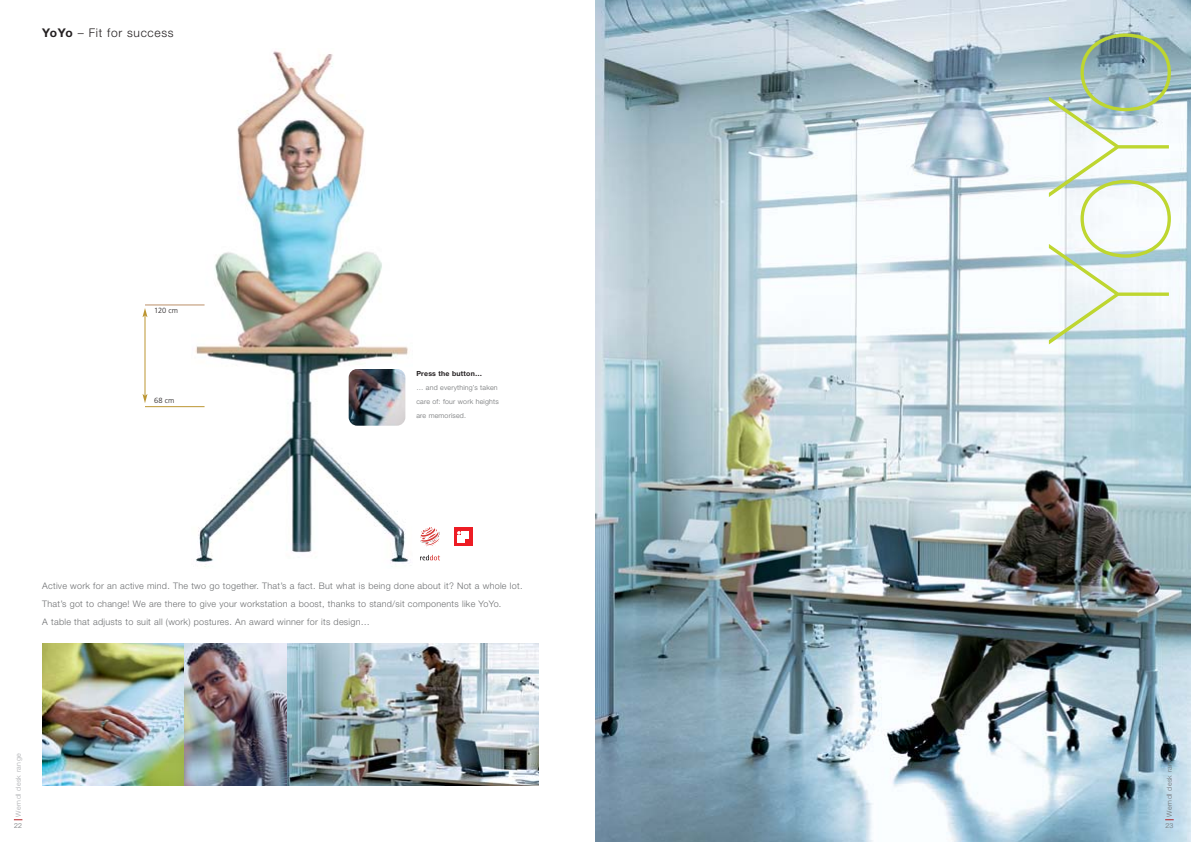
<style>
.page{position:relative;width:1191px;height:842px;background:#fff}
.page>*{position:absolute;margin:0;border:0;box-sizing:border-box;transform-origin:0 0}
.t1{font:200 168px "Helvetica Neue";color:#bed630}
.t2{font:300 12px "Helvetica Neue";letter-spacing:.055em;color:#231f20}
.t3{font:300 9px/18px "Helvetica Neue";letter-spacing:.03em;color:#6c6e70}
.t4{font:300 7.5px "Frutiger";color:#231f20}
.t5{font:300 7px/14px "Helvetica Neue";letter-spacing:.03em;color:#6c6e70}
.t6{font:300 7px "Helvetica Neue";letter-spacing:.055em;color:#6c6e70}
.t7{font:300 7px "Helvetica Neue";letter-spacing:.055em;color:#a7a9ac}
.t8{font:700 7px "Helvetica Neue";letter-spacing:.03em;color:#231f20}
.s1{font-weight:700}
</style>
<div class="page">
<img style="left:191px;top:51px;width:218px;height:516px">
<img style="left:595px;top:0;width:595px;height:842px">
<hr style="left:145px;top:315px;width:1px;height:81px;background:#bc9632">
<svg style="left:142px;top:308px;width:5px;height:9px"></svg>
<svg style="left:142px;top:394px;width:5px;height:9px"></svg>
<hr style="left:145px;top:406px;width:59px;height:1px;background:#bc9632">
<hr style="left:145px;top:305px;width:59px;height:1px;background:#bb8f68">
<img style="left:349px;top:369px;width:56px;height:57px;border-radius:9px">
<svg style="left:420px;top:555px;width:20px;height:5px"></svg>
<svg style="left:420px;top:527px;width:20px;height:20px"></svg>
<div style="left:453px;top:527px;width:19px;height:19px;background:#ed1c24"></div>
<svg style="left:457px;top:531px;width:12px;height:12px"></svg>
<img style="left:42px;top:644px;width:496px;height:142px">
<h2 class="t2" style="left:42px;top:29px;width:133px"><span class="s1">YoYo</span> – Fit for success</h2>
<p class="t4" style="left:154px;top:308px;width:25px">120 cm</p>
<p class="t4" style="left:154px;top:398px;width:22px">68 cm</p>
<p class="t8" style="left:416px;top:371px;width:67px">Press the button…</p>
<p class="t5" style="left:416px;top:381px;width:84px">… and everything’s taken care of: four work heights are memorised.</p>
<p class="t3" style="left:42px;top:577px;width:482px">Active work for an active mind. The two go together. That’s a fact. But what is being done about it? Not a whole lot.<br>That’s got to change! We are there to give your workstation a boost, thanks to stand/sit components like YoYo.<br>A table that adjusts to suit all (work) postures. An award winner for its design…</p>
<p class="t7" style="left:16px;top:817px;width:65px;rotate:-90deg">Werndl desk range</p>
<p class="t5" style="left:14px;top:819px;width:9px">22</p>
<h1 class="t1" style="left:1049px;top:339px;width:312px;rotate:-90deg">YoYo</h1>
<p class="t6" style="left:1167px;top:817px;width:65px;rotate:-90deg">Werndl desk range</p>
<p class="t5" style="left:1165px;top:819px;width:9px">23</p>
</div>
